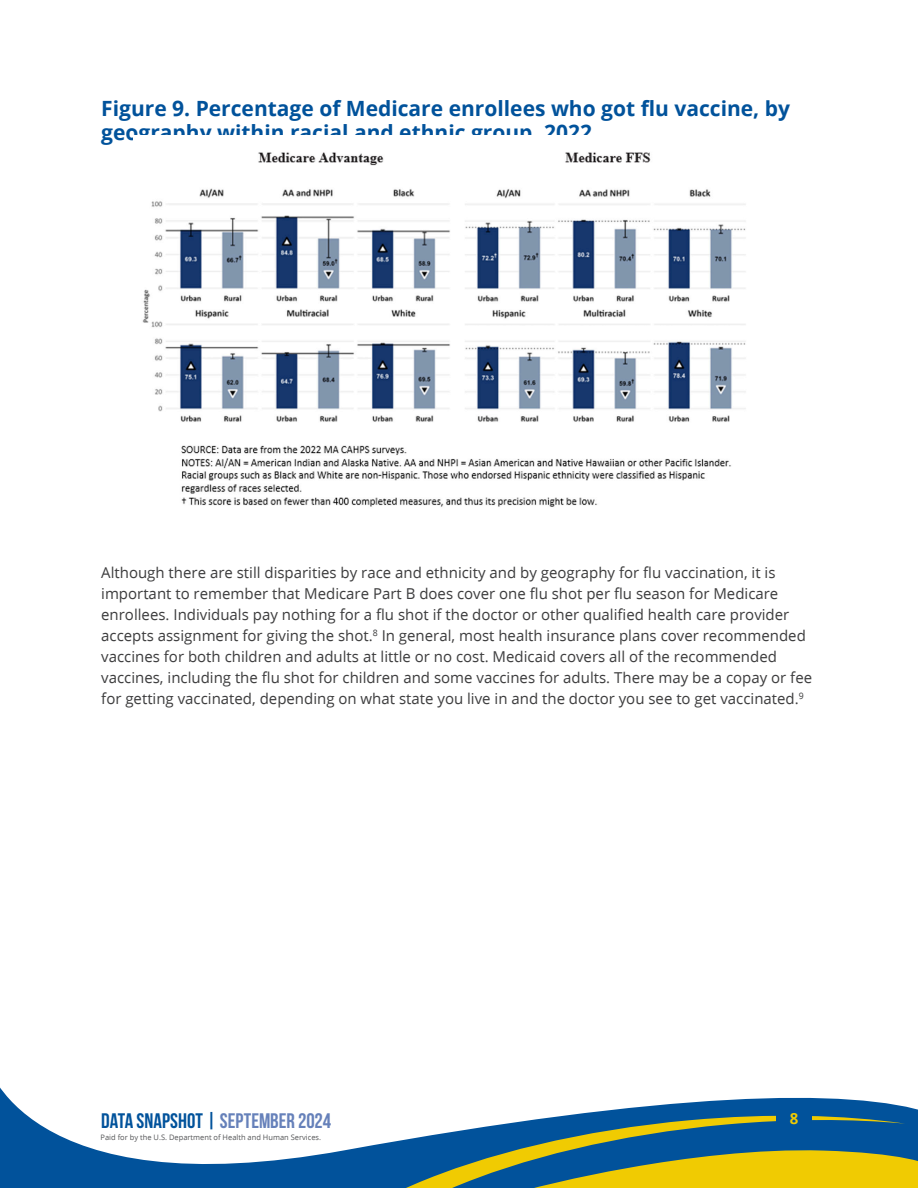
<style>
.page{position:relative;width:918px;height:1188px;background:#fff}
.page>*{position:absolute;margin:0;border:0;box-sizing:border-box;transform-origin:0 0}
.t1{font:700 21px/24px "Open Sans";color:#01529b}
.t2{font:21px "Bebas Neue";color:#01529b}
.t3{font:15px/21px "Open Sans";color:#3e3e3f}
.t4{font:700 15px "Open Sans";color:#f0cb02}
.t5{font:7.5px "Open Sans";color:#57585a}
.s1{color:#6681ba}
</style>
<div class="page">
<svg style="left:0;top:1087px;width:918px;height:101px"></svg>
<svg style="left:905px;top:1147px;width:13px;height:41px"></svg>
<img style="left:142px;top:152px;width:604px;height:355px">
<svg style="left:292px;top:1113px;width:613px;height:75px;background:#709078"></svg>
<div style="left:776px;top:1106px;width:36px;height:31px;background:#01529b"></div>
<h3 class="t1" style="left:101px;top:97px;width:690px">Figure 9. Percentage of Medicare enrollees who got flu vaccine, by geography within racial and ethnic group, 2022</h3>
<p class="t3" style="left:101px;top:563px;width:712px">Although there are still disparities by race and ethnicity and by geography for flu vaccination, it is important to remember that Medicare Part B does cover one flu shot per flu season for Medicare enrollees. Individuals pay nothing for a flu shot if the doctor or other qualified health care provider accepts assignment for giving the shot.<sup>8</sup> In general, most health insurance plans cover recommended vaccines for both children and adults at little or no cost. Medicaid covers all of the recommended vaccines, including the flu shot for children and some vaccines for adults. There may be a copay or fee for getting vaccinated, depending on what state you live in and the doctor you see to get vaccinated.<sup>9</sup></p>
<h1 class="t2" style="left:101px;top:1109px;width:231px">DATA SNAPSHOT | <span class="s1">SEPTEMBER 2024</span></h1>
<p class="t5" style="left:101px;top:1133px;width:222px">Paid for by the U.S. Department of Health and Human Services.</p>
<p class="t4" style="left:790px;top:1110px;width:10px">8</p>
</div>
